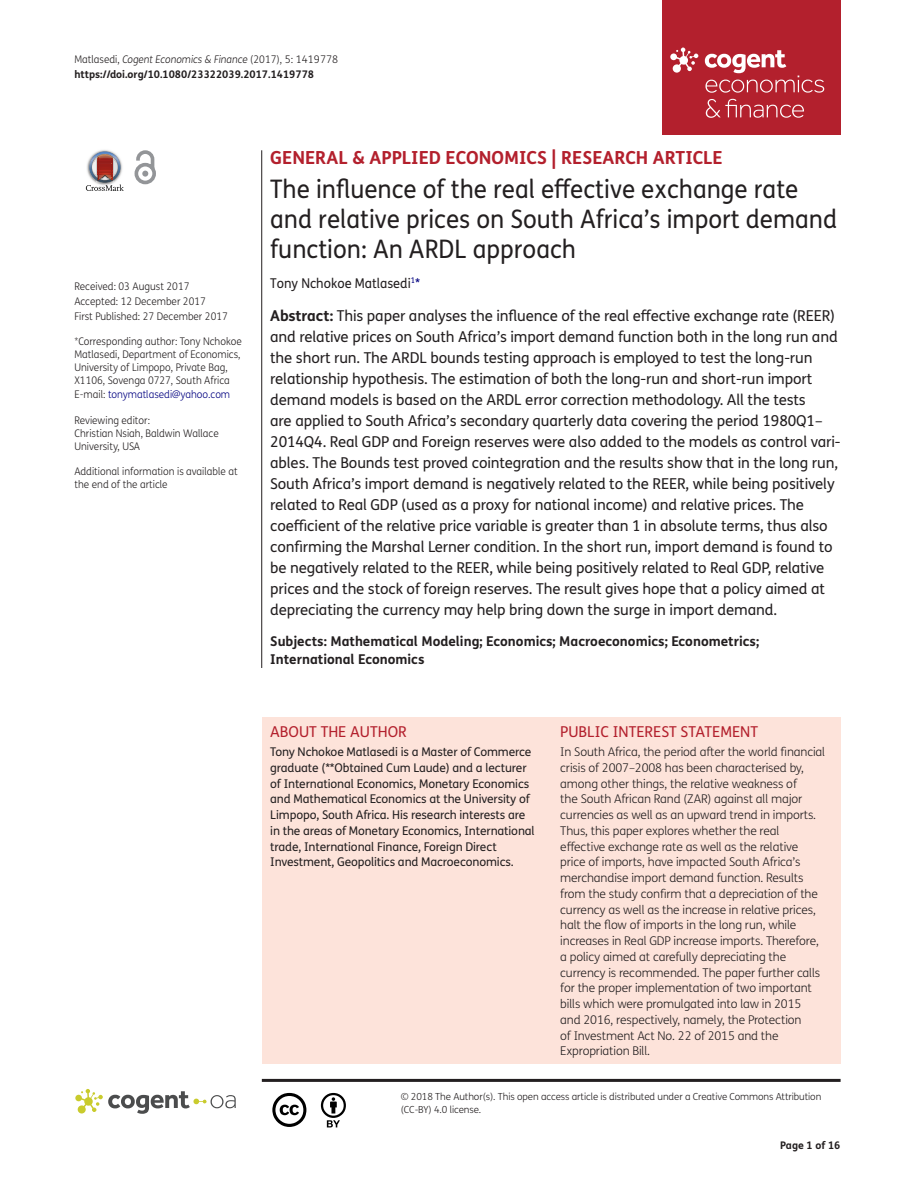
<style>
.page{position:relative;width:915px;height:1191px;background:#fff}
.page>*{position:absolute;margin:0;border:0;box-sizing:border-box;transform-origin:0 0}
.t1{font:25.5px/30px "FS Me Pro";color:#231f20;scale:.95 1}
.t2{font:700 18px "FS Me Pro";color:#b3202d}
.t3{font:15px/21px "FS Me Pro";letter-spacing:-.01em;color:#231f20}
.t4{font:15px "FS Me Pro";color:#b3202d}
.t5{font:700 13.5px/18px "FS Me Pro";color:#231f20}
.t6{font:13.5px "FS Me Pro";color:#231f20;scale:.95 1}
.t7{font:300 12px/15.8px "FS Me Pro";letter-spacing:-.01em;color:#231f20}
.t8{font:12px/15.8px "FS Me Pro";letter-spacing:-.01em;color:#231f20}
.t9{font:300 10.5px/12.8px "FS Me Pro";color:#231f20;scale:.95 1}
.t10{font:700 10.5px/15px "FS Me Pro";color:#231f20}
.t11{font:300 10.5px "FS Me Pro";color:#000080;scale:.95 1}
.t12{font:300 9.75px/12.8px "FS Me Pro";letter-spacing:-.01em;color:#231f20}
.s1{font-weight:300}
.s2{font-weight:300;font-style:italic}
.s3{color:#231f20}
.s4{color:#000080}
.s5{font-weight:700}
</style>
<div class="page">
<div style="left:661px;top:0;width:179px;height:134px;background:#b3202d"></div>
<svg style="left:670px;top:48px;width:28px;height:25px"></svg>
<svg style="left:704px;top:50px;width:120px;height:43px"></svg>
<svg style="left:705px;top:99px;width:98px;height:19px"></svg>
<div style="left:261px;top:717px;width:579px;height:346px;background:#fde3da"></div>
<svg style="left:86px;top:151px;width:38px;height:40px"></svg>
<svg style="left:134px;top:150px;width:22px;height:34px"></svg>
<hr style="left:261px;top:150px;width:1px;height:518px;background:#231f20">
<hr style="left:262px;top:1078px;width:578px;height:3px;background:#231f20">
<svg style="left:75px;top:1089px;width:161px;height:24px"></svg>
<svg style="left:272px;top:1093px;width:34px;height:34px"></svg>
<svg style="left:321px;top:1093px;width:25px;height:34px"></svg>
<p class="t10" style="left:74px;top:51px;width:265px"><span class="s1">Matlasedi,</span> <span class="s2">Cogent Economics &amp; Finance</span> <span class="s1">(2017), 5: 1419778 </span>https://doi.org/10.1080/23322039.2017.1419778</p>
<p class="t9" style="left:74px;top:279px;width:163px;line-height:14.9px">Received: 03 August 2017<br>Accepted: 12 December 2017<br>First Published: 27 December 2017</p>
<p class="t9" style="left:74px;top:335px;width:177px">*Corresponding author: Tony Nchokoe Matlasedi, Department of Economics, University of Limpopo, Private Bag, X1106, Sovenga 0727, South Africa</p>
<p class="t11" style="left:74px;top:387px;width:165px"><span class="s3">E-mail:</span> tonymatlasedi@yahoo.com</p>
<p class="t9" style="left:74px;top:414px;width:153px">Reviewing editor:<br>Christian Nsiah, Baldwin Wallace<br>University, USA</p>
<p class="t9" style="left:74px;top:465px;width:173px">Additional information is available at the end of the article</p>
<p class="t2" style="left:270px;top:143px;width:454px">GENERAL &amp; APPLIED ECONOMICS | RESEARCH ARTICLE</p>
<h1 class="t1" style="left:270px;top:174px;width:598px">The influence of the real effective exchange rate and relative prices on South Africa’s import demand function: An ARDL approach</h1>
<p class="t6" style="left:270px;top:273px;width:159px">Tony Nchokoe Matlasedi<sup>1</sup><span class="s4">*</span></p>
<p class="t3" style="left:270px;top:305px;width:571px"><span class="s5">Abstract:</span> This paper analyses the influence of the real effective exchange rate (REER) and relative prices on South Africa’s import demand function both in the long run and the short run. The ARDL bounds testing approach is employed to test the long-run relationship hypothesis. The estimation of both the long-run and short-run import demand models is based on the ARDL error correction methodology. All the tests<br>are applied to South Africa’s secondary quarterly data covering the period 1980Q1– 2014Q4. Real GDP and Foreign reserves were also added to the models as control vari&shy;ables. The Bounds test proved cointegration and the results show that in the long run, South Africa’s import demand is negatively related to the REER, while being positively related to Real GDP (used as a proxy for national income) and relative prices. The coefficient of the relative price variable is greater than 1 in absolute terms, thus also confirming the Marshal Lerner condition. In the short run, import demand is found to be negatively related to the REER, while being positively related to Real GDP, relative prices and the stock of foreign reserves. The result gives hope that a policy aimed at depreciating the currency may help bring down the surge in import demand.</p>
<p class="t5" style="left:270px;top:632px;width:490px">Subjects: Mathematical Modeling; Economics; Macroeconomics; Econometrics;<br>International Economics</p>
<p class="t4" style="left:270px;top:721px;width:138px">ABOUT THE AUTHOR</p>
<p class="t8" style="left:270px;top:744px;width:266px">Tony Nchokoe Matlasedi is a Master of Commerce graduate (**Obtained Cum Laude) and a lecturer of International Economics, Monetary Economics and Mathematical Economics at the University of Limpopo, South Africa. His research interests are in the areas of Monetary Economics, International trade, International Finance, Foreign Direct Investment, Geopolitics and Macroeconomics.</p>
<p class="t4" style="left:560px;top:721px;width:199px">PUBLIC INTEREST STATEMENT</p>
<p class="t7" style="left:560px;top:743px;width:266px">In South Africa, the period after the world financial crisis of 2007–2008 has been characterised by, among other things, the relative weakness of<br>the South African Rand (ZAR) against all major currencies as well as an upward trend in imports.<br>Thus, this paper explores whether the real effective exchange rate as well as the relative price of imports, have impacted South Africa’s merchandise import demand function. Results from the study confirm that a depreciation of the currency as well as the increase in relative prices, halt the flow of imports in the long run, while increases in Real GDP increase imports. Therefore, a policy aimed at carefully depreciating the currency is recommended. The paper further calls for the proper implementation of two important bills which were promulgated into law in 2015<br>and 2016, respectively, namely, the Protection<br>of Investment Act No. 22 of 2015 and the Expropriation Bill.</p>
<p class="t12" style="left:400px;top:1090px;width:422px">© 2018 The Author(s). This open access article is distributed under a Creative Commons Attribution (CC-BY) 4.0 license.</p>
<p class="t10" style="left:780px;top:1137px;width:62px">Page 1 of 16</p>
</div>
